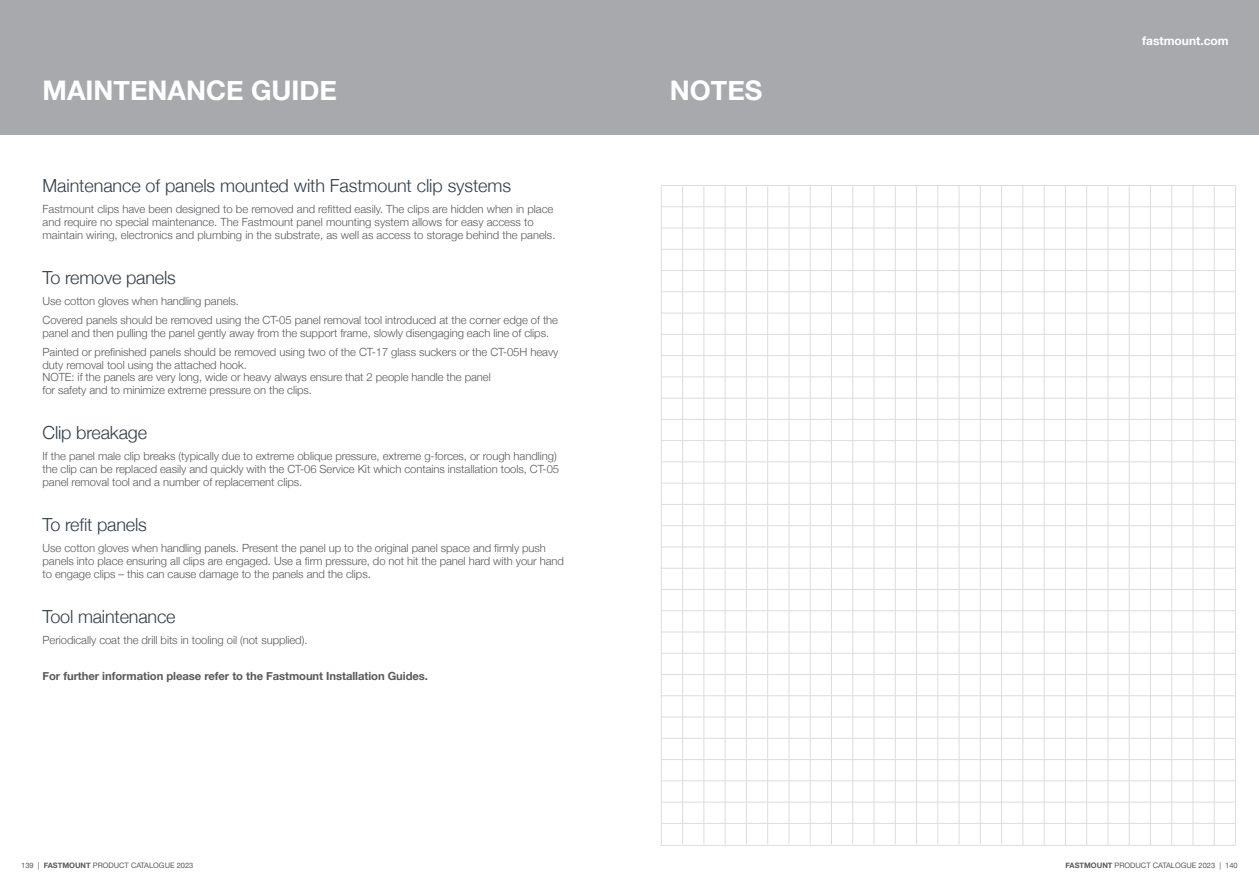
<style>
.page{position:relative;width:1259px;height:893px;background:#fff}
.page>*{position:absolute;margin:0;border:0;box-sizing:border-box;transform-origin:0 0}
.t1{font:700 27px "Helvetica Neue";color:#fff}
.t2{font:300 18px "Helvetica Neue";letter-spacing:-.01em;color:#333d47}
.t3{font:700 12px "Helvetica Neue";color:#fff}
.t4{font:300 11.25px/12.8px "Helvetica Neue";letter-spacing:-.005em;color:#58595b}
.t5{font:700 11.25px "Helvetica Neue";letter-spacing:-.005em;color:#58595b}
.t6{font:7.5px "Helvetica Neue";color:#58595b}
.s1{font-weight:700}
</style>
<div class="page">
<div style="left:629px;top:0;width:630px;height:134px;background:#a7a9ac"></div>
<div style="left:0;top:0;width:629px;height:134px;background:#a7a9ac"></div>
<hr style="left:660px;top:845px;width:575px;height:1px;background:#dcddde">
<hr style="left:661px;top:185px;width:574px;height:1px;background:#dcddde">
<hr style="left:661px;top:206px;width:574px;height:1px;background:#dcddde">
<hr style="left:661px;top:228px;width:574px;height:1px;background:#dcddde">
<hr style="left:661px;top:249px;width:574px;height:1px;background:#dcddde">
<hr style="left:661px;top:270px;width:574px;height:1px;background:#dcddde">
<hr style="left:661px;top:291px;width:574px;height:1px;background:#dcddde">
<hr style="left:661px;top:313px;width:574px;height:1px;background:#dcddde">
<hr style="left:661px;top:334px;width:574px;height:1px;background:#dcddde">
<hr style="left:661px;top:355px;width:574px;height:1px;background:#dcddde">
<hr style="left:661px;top:376px;width:574px;height:1px;background:#dcddde">
<hr style="left:661px;top:398px;width:574px;height:1px;background:#dcddde">
<hr style="left:661px;top:419px;width:574px;height:1px;background:#dcddde">
<hr style="left:661px;top:440px;width:574px;height:1px;background:#dcddde">
<hr style="left:661px;top:461px;width:574px;height:1px;background:#dcddde">
<hr style="left:661px;top:483px;width:574px;height:1px;background:#dcddde">
<hr style="left:661px;top:504px;width:574px;height:1px;background:#dcddde">
<hr style="left:661px;top:525px;width:574px;height:1px;background:#dcddde">
<hr style="left:661px;top:547px;width:574px;height:1px;background:#dcddde">
<hr style="left:661px;top:568px;width:574px;height:1px;background:#dcddde">
<hr style="left:661px;top:589px;width:574px;height:1px;background:#dcddde">
<hr style="left:661px;top:610px;width:574px;height:1px;background:#dcddde">
<hr style="left:661px;top:632px;width:574px;height:1px;background:#dcddde">
<hr style="left:661px;top:653px;width:574px;height:1px;background:#dcddde">
<hr style="left:661px;top:674px;width:574px;height:1px;background:#dcddde">
<hr style="left:661px;top:695px;width:574px;height:1px;background:#dcddde">
<hr style="left:661px;top:717px;width:574px;height:1px;background:#dcddde">
<hr style="left:661px;top:738px;width:574px;height:1px;background:#dcddde">
<hr style="left:661px;top:759px;width:574px;height:1px;background:#dcddde">
<hr style="left:661px;top:780px;width:574px;height:1px;background:#dcddde">
<hr style="left:661px;top:802px;width:574px;height:1px;background:#dcddde">
<hr style="left:661px;top:823px;width:574px;height:1px;background:#dcddde">
<hr style="left:661px;top:186px;width:1px;height:658px;background:#dcddde">
<hr style="left:682px;top:186px;width:1px;height:658px;background:#dcddde">
<hr style="left:703px;top:186px;width:1px;height:658px;background:#dcddde">
<hr style="left:725px;top:186px;width:1px;height:658px;background:#dcddde">
<hr style="left:746px;top:186px;width:1px;height:658px;background:#dcddde">
<hr style="left:767px;top:186px;width:1px;height:658px;background:#dcddde">
<hr style="left:788px;top:186px;width:1px;height:658px;background:#dcddde">
<hr style="left:810px;top:186px;width:1px;height:658px;background:#dcddde">
<hr style="left:831px;top:186px;width:1px;height:658px;background:#dcddde">
<hr style="left:852px;top:186px;width:1px;height:658px;background:#dcddde">
<hr style="left:873px;top:186px;width:1px;height:658px;background:#dcddde">
<hr style="left:895px;top:186px;width:1px;height:658px;background:#dcddde">
<hr style="left:916px;top:186px;width:1px;height:658px;background:#dcddde">
<hr style="left:937px;top:186px;width:1px;height:658px;background:#dcddde">
<hr style="left:958px;top:186px;width:1px;height:658px;background:#dcddde">
<hr style="left:980px;top:186px;width:1px;height:658px;background:#dcddde">
<hr style="left:1001px;top:186px;width:1px;height:658px;background:#dcddde">
<hr style="left:1022px;top:186px;width:1px;height:659px;background:#dcddde">
<hr style="left:1043px;top:186px;width:1px;height:659px;background:#dcddde">
<hr style="left:1065px;top:186px;width:1px;height:659px;background:#dcddde">
<hr style="left:1086px;top:186px;width:1px;height:659px;background:#dcddde">
<hr style="left:1107px;top:186px;width:1px;height:659px;background:#dcddde">
<hr style="left:1128px;top:186px;width:1px;height:659px;background:#dcddde">
<hr style="left:1150px;top:186px;width:1px;height:659px;background:#dcddde">
<hr style="left:1171px;top:186px;width:1px;height:659px;background:#dcddde">
<hr style="left:1192px;top:186px;width:1px;height:659px;background:#dcddde">
<hr style="left:1214px;top:186px;width:1px;height:659px;background:#dcddde">
<hr style="left:1235px;top:186px;width:1px;height:659px;background:#dcddde">
<h1 class="t1" style="left:43px;top:69px;width:296px">MAINTENANCE GUIDE</h1>
<h1 class="t1" style="left:670px;top:70px;width:94px">NOTES</h1>
<h2 class="t2" style="left:43px;top:171px;width:470px">Maintenance of panels mounted with Fastmount clip systems</h2>
<p class="t4" style="left:43px;top:202px;width:514px">Fastmount clips have been designed to be removed and refitted easily. The clips are hidden when in place and require no special maintenance. The Fastmount panel mounting system allows for easy access to maintain wiring, electronics and plumbing in the substrate, as well as access to storage behind the panels.</p>
<h2 class="t2" style="left:43px;top:263px;width:135px">To remove panels</h2>
<p class="t4" style="left:43px;top:290px;width:517px;line-height:19.2px">Use cotton gloves when handling panels.<br>Covered panels should be removed using the CT-05 panel removal tool introduced at the corner edge of the</p>
<p class="t4" style="left:43px;top:322px;width:517px;line-height:19.2px">panel and then pulling the panel gently away from the support frame, slowly disengaging each line of clips.<br>Painted or prefinished panels should be removed using two of the CT-17 glass suckers or the CT-05H heavy</p>
<p class="t4" style="left:43px;top:357px;width:450px">duty removal tool using the attached hook.<br>NOTE: if the panels are very long, wide or heavy always ensure that 2 people handle the panel for safety and to minimize extreme pressure on the clips.</p>
<h2 class="t2" style="left:43px;top:418px;width:106px">Clip breakage</h2>
<p class="t4" style="left:43px;top:449px;width:518px">If the panel male clip breaks (typically due to extreme oblique pressure, extreme g-forces, or rough handling) the clip can be replaced easily and quickly with the CT-06 Service Kit which contains installation tools, CT-05 panel removal tool and a number of replacement clips.</p>
<h2 class="t2" style="left:43px;top:510px;width:106px">To refit panels</h2>
<p class="t4" style="left:43px;top:541px;width:523px">Use cotton gloves when handling panels. Present the panel up to the original panel space and firmly push panels into place ensuring all clips are engaged. Use a firm pressure, do not hit the panel hard with your hand to engage clips – this can cause damage to the panels and the clips.</p>
<h2 class="t2" style="left:43px;top:602px;width:135px">Tool maintenance</h2>
<p class="t4" style="left:43px;top:633px;width:266px">Periodically coat the drill bits in tooling oil (not supplied).</p>
<p class="t5" style="left:43px;top:667px;width:387px">For further information please refer to the Fastmount Installation Guides.</p>
<p class="t3" style="left:1142px;top:31px;width:88px">fastmount.com</p>
<p class="t6" style="left:21px;top:860px;width:174px">139 | <span class="s1">FASTMOUNT</span> PRODUCT CATALOGUE 2023</p>
<p class="t6" style="left:1065px;top:860px;width:174px"><span class="s1">FASTMOUNT</span> PRODUCT CATALOGUE 2023 | 140</p>
</div>
